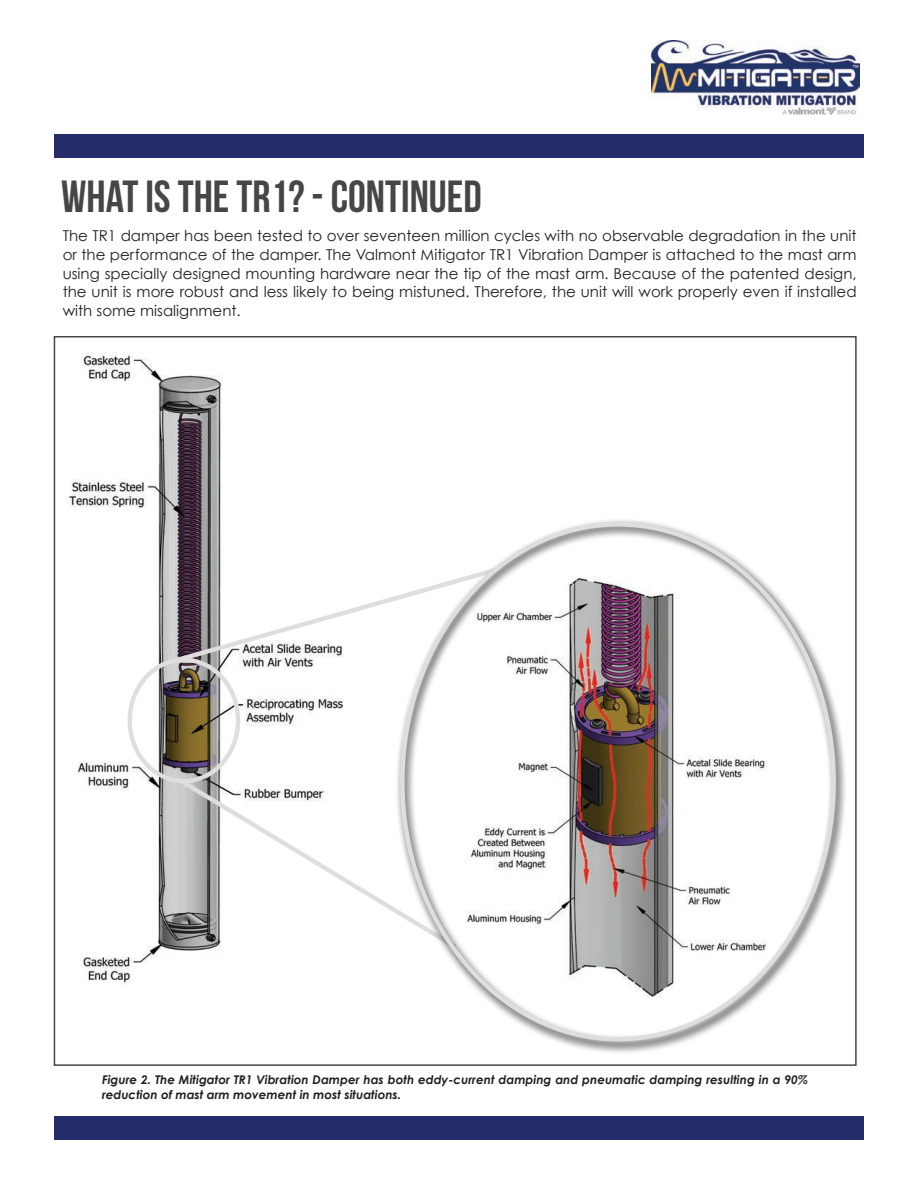
<style>
.page{position:relative;width:918px;height:1188px;background:#fff}
.page>*{position:absolute;margin:0;border:0;box-sizing:border-box;transform-origin:0 0}
.t1{font:45px "Bebas Neue";color:#454646}
.t2{font:15px/18.8px "Century Gothic";color:#231f20;text-align:justify}
.t3{font:italic 700 12px/15px "Century Gothic";color:#231f20}
</style>
<div class="page">
<div style="left:54px;top:134px;width:810px;height:24px;background:#242d69"></div>
<div style="left:54px;top:1116px;width:810px;height:24px;background:#242d69"></div>
<img style="left:66px;top:352px;width:277px;height:633px">
<svg style="left:201px;top:704px;width:42px;height:24px"></svg>
<div style="left:128px;top:658px;width:112px;height:125px;border:4px solid #e0dedc;border-radius:50%"></div>
<svg style="left:173px;top:565px;width:222px;height:122px"></svg>
<svg style="left:173px;top:774px;width:222px;height:179px"></svg>
<svg style="left:395px;top:520px;width:451px;height:533px"></svg>
<img style="left:651px;top:40px;width:209px;height:75px">
<h1 class="t1" style="left:61px;top:172px;width:422px">WHAT IS THE TR1? - CONTINUED</h1>
<p class="t2" style="left:63px;top:226px;width:795px">The TR1 damper has been tested to over seventeen million cycles with no observable degradation in the unit or the performance of the damper. The Valmont Mitigator TR1 Vibration Damper is attached to the mast arm using specially designed mounting hardware near the tip of the mast arm. Because of the patented design, the unit is more robust and less likely to being mistuned. Therefore, the unit will work properly even if installed with some misalignment.</p>
<p class="t3" style="left:102px;top:1071px;width:708px">Figure 2. The Mitigator TR1 Vibration Damper has both eddy-current damping and pneumatic damping resulting in a 90% reduction of mast arm movement in most situations.</p>
</div>
